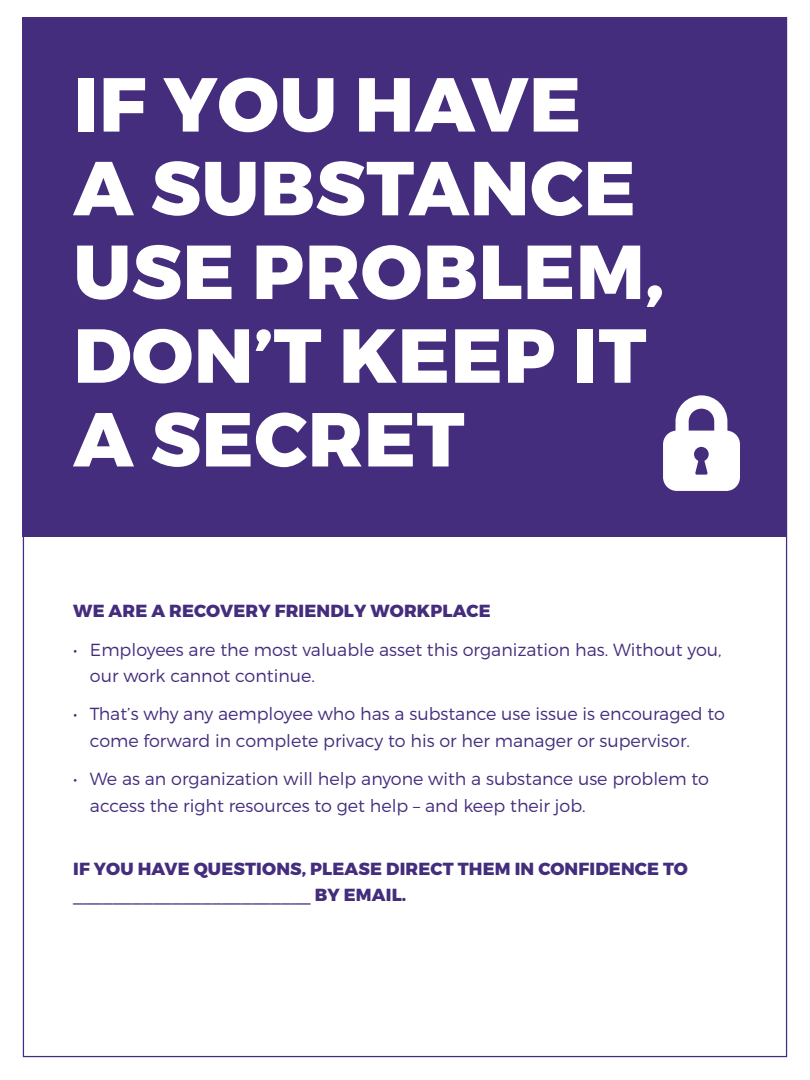
<style>
.page{position:relative;width:810px;height:1080px;background:#fff}
.page>*{position:absolute;margin:0;border:0;box-sizing:border-box;transform-origin:0 0}
.t1{font:800 76.25px/83.8px "Montserrat";letter-spacing:.01em;color:#fff}
.t2{font:300 17.5px/26.2px "Montserrat";color:#452d7e}
.t3{font:800 17.5px/26.2px "Montserrat";letter-spacing:.01em;color:#452d7e}
.s1{font-weight:400}
</style>
<div class="page">
<div style="left:23px;top:17px;width:764px;height:1040px;background:#fff;border:1px solid #452d7e"></div>
<div style="left:22px;top:17px;width:766px;height:520px;background:#452d7e"></div>
<svg style="left:663px;top:395px;width:77px;height:96px"></svg>
<h1 class="t1" style="left:74px;top:65px;width:592px">IF YOU HAVE<br>A SUBSTANCE<br>USE PROBLEM,<br>DON’T KEEP IT<br>A SECRET</h1>
<p class="t3" style="left:73px;top:598px;width:419px">WE ARE A RECOVERY FRIENDLY WORKPLACE</p>
<p class="t2" style="left:90px;top:636px;width:633px;text-indent:-17px">• Employees are the most valuable asset this organization has. Without you, our work cannot continue.</p>
<p class="t2" style="left:90px;top:701px;width:637px;text-indent:-17px">• That’s why any aemployee who has a substance use issue is encouraged to come forward in complete privacy to his or her manager or supervisor.</p>
<p class="t2" style="left:90px;top:766px;width:621px;text-indent:-17px">• We as an organization will help anyone with a substance use problem to access the right resources to get help – and keep their job.</p>
<p class="t3" style="left:73px;top:856px;width:616px">IF YOU HAVE QUESTIONS, PLEASE DIRECT THEM IN CONFIDENCE TO <span class="s1">________________________</span> BY EMAIL.</p>
</div>
